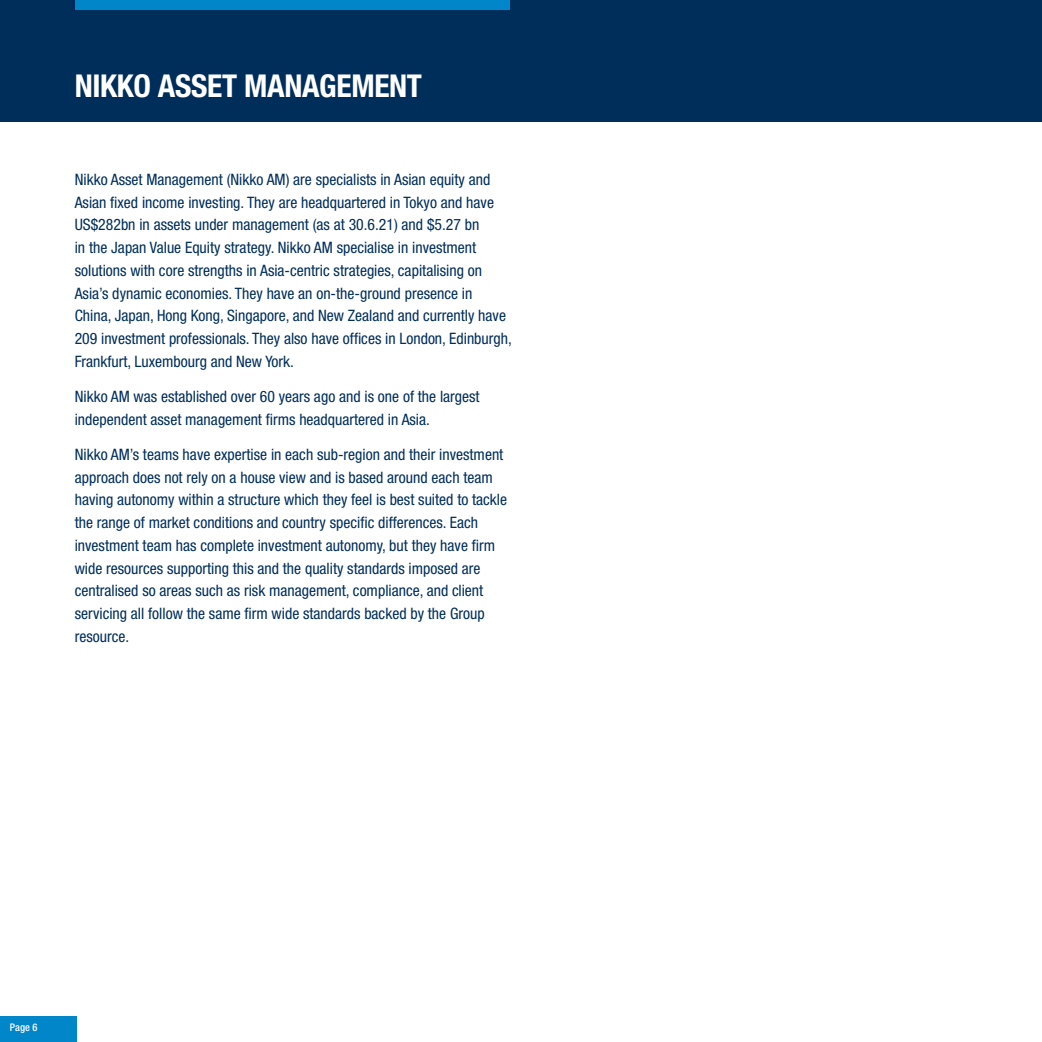
<style>
.page{position:relative;width:1042px;height:1042px;background:#fff}
.page>*{position:absolute;margin:0;border:0;box-sizing:border-box;transform-origin:0 0}
.t1{font:700 condensed 31.5px "Helvetica Neue LT Std";letter-spacing:-.01em;color:#fff}
.t2{font:condensed 15.75px/22.8px "Helvetica Neue LT Std";color:#002e5a}
.t3{font:500 condensed 10.5px "Helvetica Neue LT Std";color:#fff}
</style>
<div class="page">
<div style="left:0;top:0;width:1042px;height:121px;background:#002e5a"></div>
<div style="left:76px;top:0;width:434px;height:10px;background:#0086c9"></div>
<div style="left:0;top:1016px;width:76px;height:26px;background:#0086c9"></div>
<h1 class="t1" style="left:75px;top:67px;width:349px">NIKKO ASSET MANAGEMENT</h1>
<p class="t2" style="left:75px;top:168px;width:439px">Nikko Asset Management (Nikko AM) are specialists in Asian equity and Asian fixed income investing. They are headquartered in Tokyo and have US$282bn in assets under management (as at 30.6.21) and $5.27 bn<br>in the Japan Value Equity strategy. Nikko AM specialise in investment solutions with core strengths in Asia-centric strategies, capitalising on Asia’s dynamic economies. They have an on-the-ground presence in China, Japan, Hong Kong, Singapore, and New Zealand and currently have 209 investment professionals. They also have offices in London, Edinburgh, Frankfurt, Luxembourg and New York.</p>
<p class="t2" style="left:75px;top:385px;width:406px">Nikko AM was established over 60 years ago and is one of the largest independent asset management firms headquartered in Asia.</p>
<p class="t2" style="left:75px;top:443px;width:434px">Nikko AM’s teams have expertise in each sub-region and their investment approach does not rely on a house view and is based around each team having autonomy within a structure which they feel is best suited to tackle the range of market conditions and country specific differences. Each investment team has complete investment autonomy, but they have firm wide resources supporting this and the quality standards imposed are centralised so areas such as risk management, compliance, and client servicing all follow the same firm wide standards backed by the Group resource.</p>
<p class="t3" style="left:10px;top:1021px;width:29px">Page 6</p>
</div>
